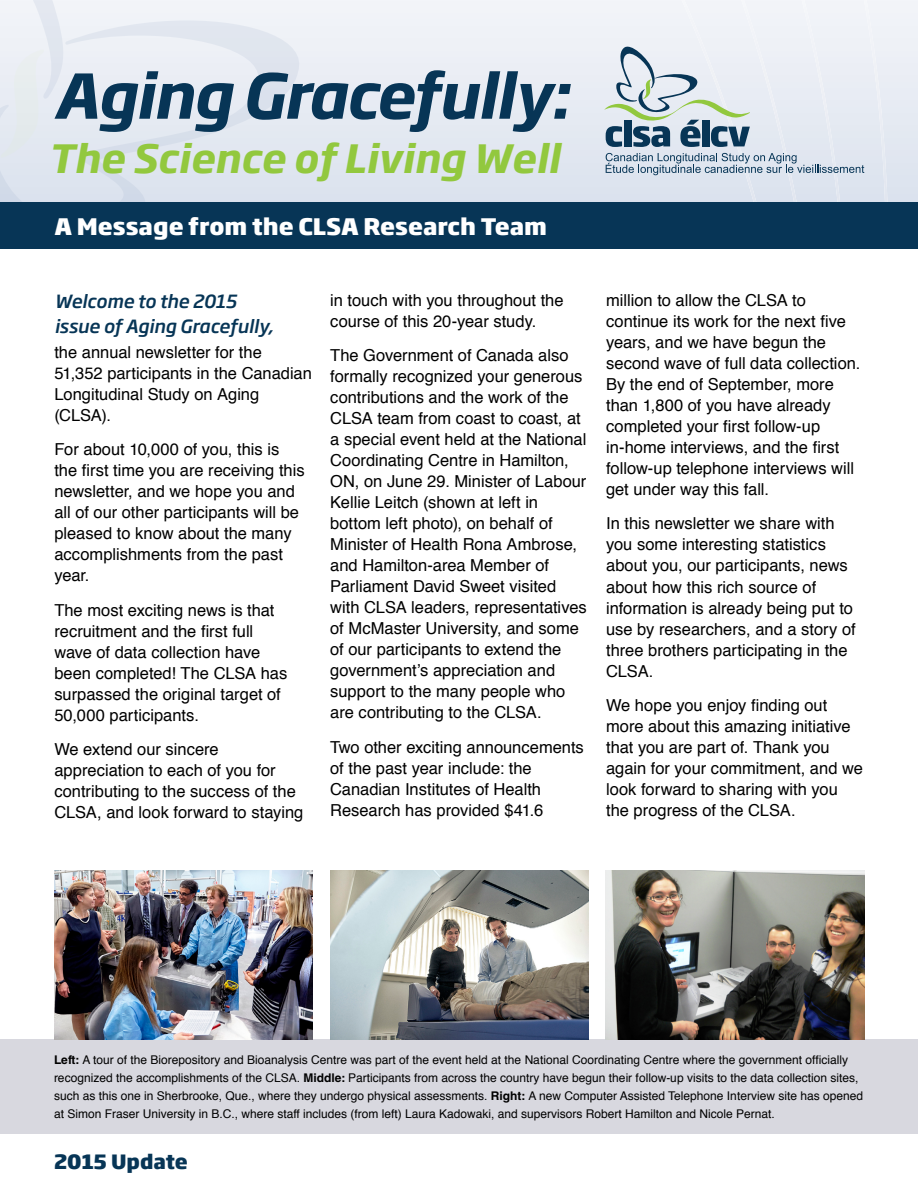
<style>
.page{position:relative;width:918px;height:1188px;background:#fff}
.page>*{position:absolute;margin:0;border:0;box-sizing:border-box;transform-origin:0 0}
.t1{font:italic 700 60.9px "Soho Gothic Pro";letter-spacing:-.025em;color:#073556}
.t2{font:italic 700 38.55px "Soho Gothic Pro";color:#92c83e}
.t3{font:800 22.5px "Soho Gothic Pro";color:#fff}
.t4{font:800 19.5px "Soho Gothic Pro";color:#073556}
.t5{font:italic 500 18px/25.5px "Soho Gothic Pro";letter-spacing:-.01em;color:#073556}
.t6{font:16.5px/21px "Helvetica";color:#000}
.t7{font:12px/18px "Helvetica";color:#000}
.s1{font-family:"Helvetica LT Std";font-weight:700}
</style>
<div class="page">
<svg style="left:68px;top:0;width:536px;height:202px"></svg>
<div style="left:0;top:1040px;width:918px;height:94px;background:#d8d8df"></div>
<svg style="left:0;top:0;width:68px;height:20px"></svg>
<svg style="left:0;top:20px;width:301px;height:182px;fill:#e3e9f1"></svg>
<div style="left:0;top:202px;width:918px;height:47px;background:#073556"></div>
<img style="left:330px;top:871px;width:258px;height:169px">
<img style="left:54px;top:870px;width:258px;height:170px">
<img style="left:606px;top:870px;width:258px;height:170px">
<svg style="left:604px;top:0;width:314px;height:202px"></svg>
<h1 class="t1" style="left:53px;top:48px;width:517px">Aging Gracefully:</h1>
<h2 class="t2" style="left:48px;top:128px;width:513px">The Science of Living Well</h2>
<h3 class="t3" style="left:54px;top:208px;width:494px">A Message from the CLSA Research Team</h3>
<p class="t5" style="left:54px;top:287px;width:221px">Welcome to the 2015 issue of Aging Gracefully,</p>
<p class="t6" style="left:54px;top:342px;width:259px">the annual newsletter for the<br>51,352 participants in the Canadian<br>Longitudinal Study on Aging (CLSA).</p>
<p class="t6" style="left:54px;top:439px;width:252px">For about 10,000 of you, this is the first time you are receiving this newsletter, and we hope you and all of our other participants will be pleased to know about the many accomplishments from the past year.</p>
<p class="t6" style="left:54px;top:600px;width:235px">The most exciting news is that recruitment and the first full wave of data collection have been completed! The CLSA has surpassed the original target of<br>50,000 participants.</p>
<p class="t6" style="left:54px;top:739px;width:251px">We extend our sincere appreciation to each of you for contributing to the success of the<br>CLSA, and look forward to staying</p>
<p class="t6" style="left:330px;top:290px;width:235px">in touch with you throughout the course of this 20-year study.</p>
<p class="t6" style="left:330px;top:346px;width:258px">The Government of Canada also formally recognized your generous contributions and the work of the<br>CLSA team from coast to coast, at a special event held at the National<br>Coordinating Centre in Hamilton,<br>ON, on June 29. Minister of Labour<br>Kellie Leitch (shown at left in bottom left photo), on behalf of<br>Minister of Health Rona Ambrose, and Hamilton-area Member of<br>Parliament David Sweet visited with CLSA leaders, representatives of McMaster University, and some of our participants to extend the government’s appreciation and support to the many people who are contributing to the CLSA.</p>
<p class="t6" style="left:330px;top:737px;width:255px">Two other exciting announcements of the past year include: the<br>Canadian Institutes of Health<br>Research has provided $41.6</p>
<p class="t6" style="left:606px;top:290px;width:256px">million to allow the CLSA to continue its work for the next five years, and we have begun the second wave of full data collection.<br>By the end of September, more than 1,800 of you have already completed your first follow-up in-home interviews, and the first follow-up telephone interviews will get under way this fall.</p>
<p class="t6" style="left:606px;top:514px;width:251px">In this newsletter we share with you some interesting statistics about you, our participants, news about how this rich source of information is already being put to use by researchers, and a story of three brothers participating in the<br>CLSA.</p>
<p class="t6" style="left:606px;top:695px;width:258px">We hope you enjoy finding out more about this amazing initiative that you are part of. Thank you again for your commitment, and we look forward to sharing with you the progress of the CLSA.</p>
<p class="t7" style="left:54px;top:1051px;width:811px"><span class="s1">Left:</span> A tour of the Biorepository and Bioanalysis Centre was part of the event held at the National Coordinating Centre where the government officially recognized the accomplishments of the CLSA. <span class="s1">Middle:</span> Participants from across the country have begun their follow-up visits to the data collection sites, such as this one in Sherbrooke, Que., where they undergo physical assessments. <span class="s1">Right:</span> A new Computer Assisted Telephone Interview site has opened at Simon Fraser University in B.C., where staff includes (from left) Laura Kadowaki, and supervisors Robert Hamilton and Nicole Pernat.</p>
<p class="t4" style="left:54px;top:1146px;width:135px">2015 Update</p>
</div>
